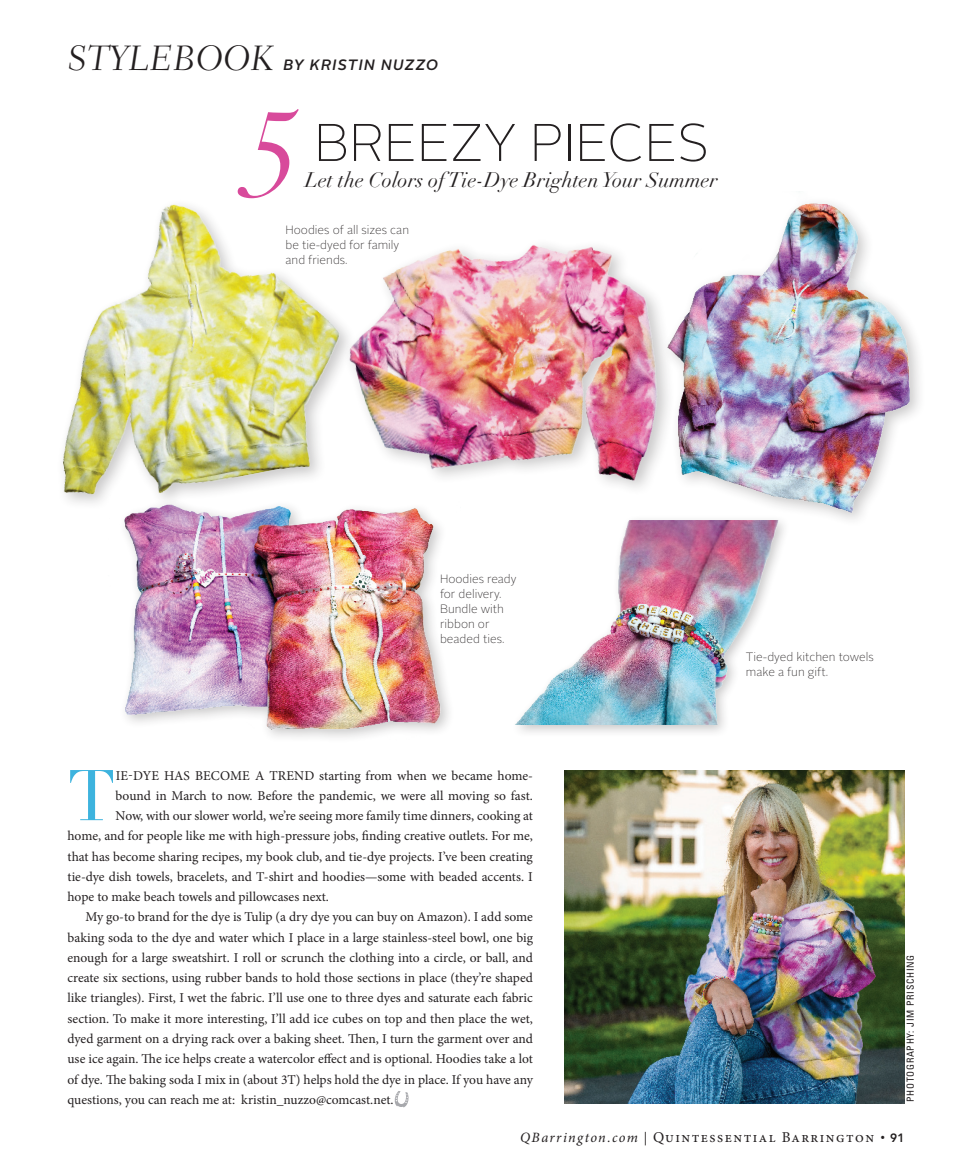
<style>
.page{position:relative;width:972px;height:1175px;background:#fff}
.page>*{position:absolute;margin:0;border:0;box-sizing:border-box;transform-origin:0 0}
.t1{font:italic 118.8px "Didot";color:#d84a9b}
.Body-Text-Initial-Ca{font:70.35px "Didot";color:#3db3de}
.t2{font:100 52.8px "Alright Sans";letter-spacing:-.01em;color:#231f20}
.New_Department_Head{font:italic 300 36px "Fairfield LT Std";color:#231f20}
.Subhead2{font:italic 20.7px "Didot";color:#231f20}
.t3{font:15px "Minion Pro";letter-spacing:.1em;color:#231f20}
.New_Department_Head-2{font:italic 500 15px "Alright Sans";letter-spacing:.08em;color:#231f20}
.Body-Text-Indent{font:13.5px/20.2px "Minion Pro";color:#231f20;text-align:justify}
.Body-Text-Initial-Ca-2{font:13.5px "Minion Pro";color:#231f20}
.Photo-Caption-No-Rul{font:100 12px/15px "Alright Sans";color:#231f20}
.Photo-Credit1{font:condensed 9.75px "Univers LT Std";letter-spacing:.075em;color:#231f20}
.s1{font-style:italic;font-size:14.25px}
.s2{font-size:13.5px}
.s3{font-size:12px}
.s4{font-family:"Avenir LT Std";font-weight:800;font-size:12px}
</style>
<div class="page">
<svg style="left:395px;top:1091px;width:14px;height:16px"></svg>
<img style="left:125px;top:529px;width:324px;height:209px">
<div style="left:510px;top:514px;width:281px;height:224px;background:#231f20;opacity:.25"></div>
<img style="left:510px;top:528px;width:277px;height:196px">
<div style="left:661px;top:184px;width:266px;height:344px;background:#fff"></div>
<img style="left:703px;top:203px;width:216px;height:323px">
<img style="left:316px;top:244px;width:387px;height:308px">
<img style="left:62px;top:204px;width:319px;height:325px">
<img style="left:564px;top:770px;width:340px;height:333px">
<p class="New_Department_Head" style="left:68px;top:38px;width:208px">STYLEBOOK</p>
<p class="New_Department_Head-2" style="left:283px;top:55px;width:156px">BY KRISTIN NUZZO</p>
<p class="t1" style="left:244px;top:80px;width:59px">5</p>
<p class="t2" style="left:314px;top:107px;width:396px">BREEZY PIECES</p>
<p class="Subhead2" style="left:305px;top:167px;width:414px">Let the Colors of Tie-Dye Brighten Your Summer</p>
<p class="Photo-Caption-No-Rul" style="left:286px;top:222px;width:125px">Hoodies of all sizes can be tie-dyed for family and friends.</p>
<p class="Photo-Caption-No-Rul" style="left:440px;top:571px;width:78px">Hoodies ready for delivery.<br>Bundle with ribbon or beaded ties.</p>
<p class="Body-Text-Initial-Ca" style="left:68px;top:753px;width:50px">T</p>
<p class="Body-Text-Initial-Ca-2" style="left:116px;top:766px;width:419px">IE-DYE HAS BECOME A TREND starting from when we became home-</p>
<p class="Body-Text-Initial-Ca-2" style="left:116px;top:786px;width:419px">bound in March to now. Before the pandemic, we were all moving so fast.</p>
<p class="Body-Text-Initial-Ca-2" style="left:116px;top:806px;width:419px">Now, with our slower world, we’re seeing more family time dinners, cooking at</p>
<p class="Body-Text-Initial-Ca-2" style="left:68px;top:827px;width:467px">home, and for people like me with high-pressure jobs, finding creative outlets. For me,</p>
<p class="Body-Text-Initial-Ca-2" style="left:68px;top:847px;width:467px">that has become sharing recipes, my book club, and tie-dye projects. I’ve been creating</p>
<p class="Body-Text-Initial-Ca-2" style="left:68px;top:867px;width:467px">tie-dye dish towels, bracelets, and T-shirt and hoodies—some with beaded accents. I</p>
<p class="Body-Text-Initial-Ca-2" style="left:68px;top:887px;width:263px">hope to make beach towels and pillowcases next.</p>
<p class="Body-Text-Indent" style="left:68px;top:907px;width:467px;text-indent:18px">My go-to brand for the dye is Tulip (a dry dye you can buy on Amazon). I add some baking soda to the dye and water which I place in a large stainless-steel bowl, one big enough for a large sweatshirt. I roll or scrunch the clothing into a circle, or ball, and create six sections, using rubber bands to hold those sections in place (they’re shaped like triangles). First, I wet the fabric. I’ll use one to three dyes and saturate each fabric section. To make it more interesting, I’ll add ice cubes on top and then place the wet, dyed garment on a drying rack over a baking sheet. Then, I turn the garment over and use ice again. The ice helps create a watercolor effect and is optional. Hoodies take a lot of dye. The baking soda I mix in (about 3T) helps hold the dye in place. If you have any questions, you can reach me at: kristin_nuzzo@comcast.net.</p>
<p class="Photo-Caption-No-Rul" style="left:746px;top:650px;width:129px">Tie-dyed kitchen towels make a fun gift.</p>
<p class="Photo-Credit1" style="left:904px;top:1101px;width:149px;rotate:-90deg">PHOTOGRAPHY: JIM PRISCHING</p>
<p class="t3" style="left:520px;top:1126px;width:386px"><span class="s1">QBarrington.com</span> <span class="s2">|</span> Quintessential Barrington <span class="s3">•</span> <span class="s4">91</span></p>
</div>
